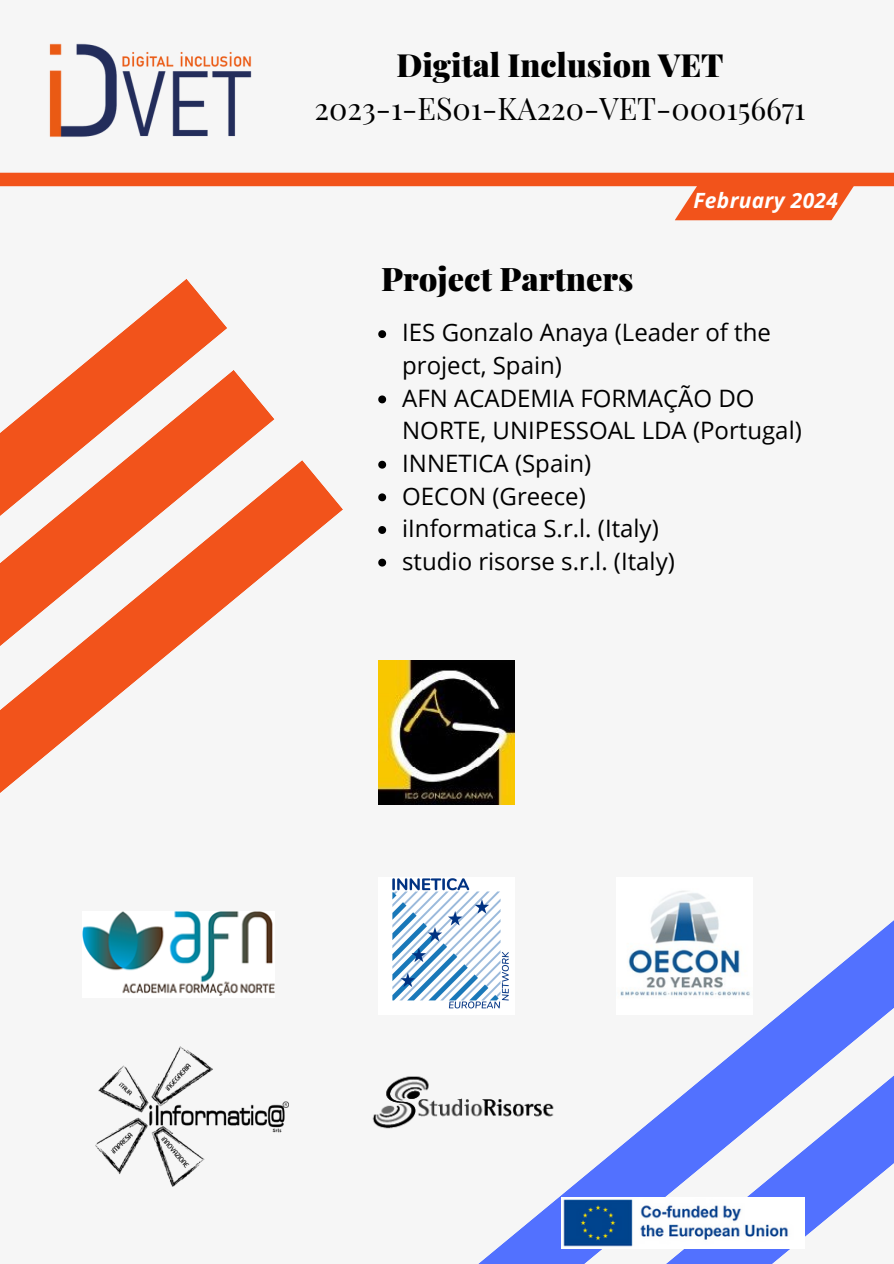
<style>
.page{position:relative;width:894px;height:1264px;background:#fff}
.page>*{position:absolute;margin:0;border:0;box-sizing:border-box;transform-origin:0 0}
.t1{font:900 32.55px "Playfair Display";color:#000}
.t2{font:900 31.95px "Playfair Display";color:#000}
.t3{font:30.45px "Playfair Display";color:#000}
.t4{font:24px/32.7px "Open Sans";color:#000}
.t5{font:italic 700 21px "Open Sans";letter-spacing:.015em;color:#fff}
</style>
<div class="page">
<div style="left:0;top:0;width:893px;height:1263px;background:#f6f6f6"></div>
<svg style="left:480px;top:921px;width:413px;height:342px"></svg>
<svg style="left:522px;top:1047px;width:371px;height:216px"></svg>
<svg style="left:227px;top:370px;width:47px;height:88px;fill:#f2531b"></svg>
<svg style="left:0;top:460px;width:343px;height:333px"></svg>
<svg style="left:0;top:279px;width:227px;height:337px;fill:#f2531b"></svg>
<div style="left:0;top:173px;width:893px;height:13px;background:#f2531b"></div>
<svg style="left:674px;top:186px;width:182px;height:35px;background:#f26c3d"></svg>
<img style="left:49px;top:43px;width:203px;height:94px">
<img style="left:392px;top:878px;width:122px;height:136px">
<img style="left:372px;top:1066px;width:187px;height:67px">
<img style="left:82px;top:911px;width:192px;height:85px">
<img style="left:95px;top:1046px;width:193px;height:140px">
<img style="left:616px;top:893px;width:136px;height:121px">
<img style="left:378px;top:660px;width:136px;height:144px">
<svg style="left:378px;top:330px;width:8px;height:8px"></svg>
<svg style="left:378px;top:395px;width:8px;height:8px"></svg>
<svg style="left:378px;top:461px;width:8px;height:7px"></svg>
<svg style="left:378px;top:493px;width:8px;height:8px"></svg>
<svg style="left:378px;top:526px;width:8px;height:8px"></svg>
<svg style="left:378px;top:558px;width:8px;height:8px"></svg>
<img style="left:561px;top:1197px;width:243px;height:51px">
<p class="t2" style="left:396px;top:43px;width:328px">Digital Inclusion VET</p>
<p class="t3" style="left:314px;top:87px;width:492px">2023-1-ES01-KA220-VET-000156671</p>
<p class="t1" style="left:381px;top:256px;width:254px">Project Partners</p>
<p class="t5" style="left:693px;top:185px;width:146px">February 2024</p>
<p class="t4" style="left:402px;top:316px;width:370px">IES Gonzalo Anaya (Leader of the project, Spain)</p>
<p class="t4" style="left:402px;top:381px;width:401px">AFN ACADEMIA FORMAÇÃO DO<br>NORTE, UNIPESSOAL LDA (Portugal)</p>
<p class="t4" style="left:402px;top:446px;width:190px">INNETICA (Spain)</p>
<p class="t4" style="left:402px;top:479px;width:185px">OECON (Greece)</p>
<p class="t4" style="left:402px;top:511px;width:258px">iInformatica S.r.l. (Italy)</p>
<p class="t4" style="left:402px;top:544px;width:274px">studio risorse s.r.l. (Italy)</p>
</div>
